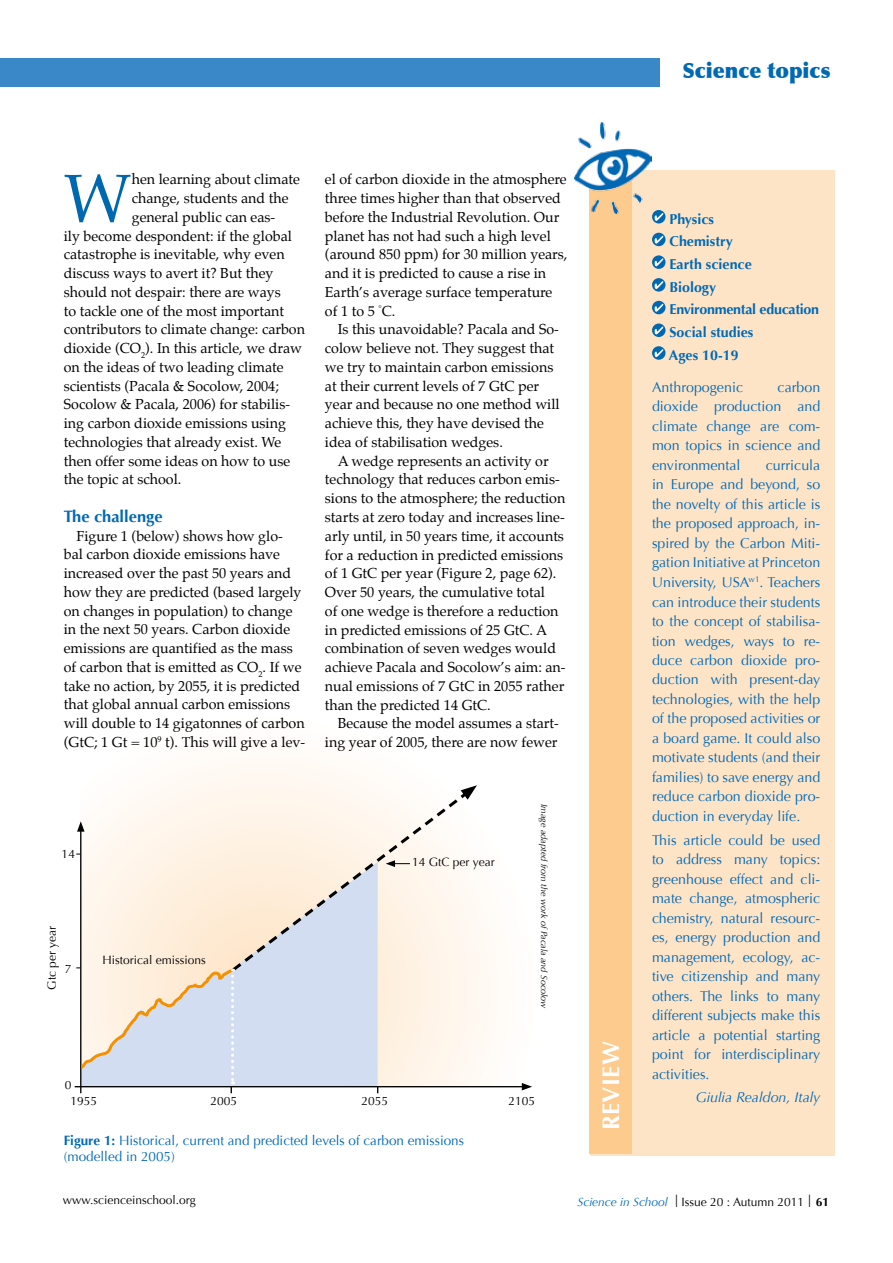
<style>
.page{position:relative;width:893px;height:1263px;background:#fff}
.page>*{position:absolute;margin:0;border:0;box-sizing:border-box;transform-origin:0 0}
.t1{font:67.95px "Palatino";color:#0068b1}
.t2{font:700 24px "Optima";letter-spacing:.02em;color:#fff}
.t3{font:900 21px "Optima";color:#0069b4}
.t4{font:700 16.5px "Optima";color:#0069b4}
.t5{font:14.25px/18.8px "Palatino";color:#000}
.t6{font:14.25px/19.5px "Optima";color:#0069b4;text-align:justify}
.t7{font:700 14.25px/22.6px "Optima";color:#0069b4}
.t8{font:italic 14.25px "Optima";color:#0069b4}
.t9{font:13.5px/16.5px "Optima";color:#0069b4}
.t10{font:12px "Optima";color:#000}
.t11{font:italic 9px "Optima";color:#000}
.s1{font-weight:700}
.s2{font-style:italic;color:#0069b4}
.s3{font-family:"Helvetica Neue LT Pro";font-weight:100;font-size:17.25px}
</style>
<div class="page">
<div style="left:0;top:58px;width:659px;height:28px;background:#3b88c8"></div>
<svg style="left:81px;top:622px;width:509px;height:467px"></svg>
<svg style="left:81px;top:862px;width:297px;height:224px;background:#e8e6e8"></svg>
<hr style="left:80px;top:829px;width:1px;height:264px;background:#000">
<svg style="left:77px;top:821px;width:8px;height:11px"></svg>
<hr style="left:75px;top:1086px;width:449px;height:1px;background:#000">
<svg style="left:522px;top:1083px;width:10px;height:7px"></svg>
<svg style="left:229px;top:787px;width:244px;height:187px"></svg>
<svg style="left:461px;top:785px;width:16px;height:15px"></svg>
<svg style="left:76px;top:966px;width:161px;height:127px;background:#e1dee0"></svg>
<div style="left:590px;top:170px;width:244px;height:985px;background:#fee4c7"></div>
<div style="left:590px;top:170px;width:42px;height:984px;background:#fccb8d"></div>
<svg style="left:652px;top:210px;width:13px;height:13px"></svg>
<svg style="left:655px;top:213px;width:8px;height:8px"></svg>
<svg style="left:652px;top:233px;width:13px;height:13px"></svg>
<svg style="left:655px;top:236px;width:8px;height:8px"></svg>
<svg style="left:652px;top:255px;width:13px;height:14px"></svg>
<svg style="left:655px;top:258px;width:8px;height:8px"></svg>
<svg style="left:652px;top:278px;width:13px;height:14px"></svg>
<svg style="left:655px;top:281px;width:8px;height:8px"></svg>
<svg style="left:652px;top:301px;width:13px;height:13px"></svg>
<svg style="left:655px;top:304px;width:8px;height:8px"></svg>
<svg style="left:652px;top:323px;width:13px;height:14px"></svg>
<svg style="left:655px;top:326px;width:8px;height:8px"></svg>
<svg style="left:652px;top:346px;width:13px;height:14px"></svg>
<svg style="left:655px;top:349px;width:8px;height:8px"></svg>
<img style="left:574px;top:122px;width:77px;height:92px">
<h1 class="t1" style="left:64px;top:142px;width:69px">W</h1>
<p class="t5" style="left:132px;top:170px;width:170px">hen learning about climate</p>
<p class="t5" style="left:132px;top:189px;width:158px">change, students and the</p>
<p class="t5" style="left:132px;top:208px;width:145px">general public can eas-</p>
<p class="t5" style="left:64px;top:226px;width:230px">ily become despondent: if the global</p>
<p class="t5" style="left:64px;top:245px;width:222px">catastrophe is inevitable, why even</p>
<p class="t5" style="left:64px;top:264px;width:211px">discuss ways to avert it? But they</p>
<p class="t5" style="left:64px;top:283px;width:218px">should not despair: there are ways</p>
<p class="t5" style="left:64px;top:301px;width:222px">to tackle one of the most important</p>
<p class="t5" style="left:64px;top:320px;width:243px">contributors to climate change: carbon</p>
<p class="t5" style="left:64px;top:339px;width:240px">dioxide (CO<sub>2</sub>). In this article, we draw</p>
<p class="t5" style="left:64px;top:358px;width:221px">on the ideas of two leading climate</p>
<p class="t5" style="left:64px;top:376px;width:217px">scientists (Pacala &amp; Socolow, 2004;</p>
<p class="t5" style="left:64px;top:395px;width:228px">Socolow &amp; Pacala, 2006) for stabilis-</p>
<p class="t5" style="left:64px;top:414px;width:224px">ing carbon dioxide emissions using</p>
<p class="t5" style="left:64px;top:433px;width:219px">technologies that already exist. We</p>
<p class="t5" style="left:64px;top:451px;width:228px">then offer some ideas on how to use</p>
<p class="t5" style="left:64px;top:470px;width:119px">the topic at school.</p>
<p class="t4" style="left:64px;top:507px;width:100px">The challenge</p>
<p class="t5" style="left:64px;top:526px;width:243px;text-indent:13px">Figure 1 (below) shows how glo&shy;bal carbon dioxide emissions have increased over the past 50 years and how they are predicted (based largely on changes in population) to change in the next 50 years. Carbon dioxide emissions are quantified as the mass of carbon that is emitted as CO<sub>2</sub>. If we take no action, by 2055, it is predicted that global annual carbon emissions will double to 14 gigatonnes of carbon (GtC; 1 Gt = 10<sup>9</sup> t). This will give a lev-</p>
<p class="t5" style="left:325px;top:170px;width:244px">el of carbon dioxide in the atmosphere three times higher than that observed before the Industrial Revolution. Our planet has not had such a high level (around 850 ppm) for 30 million years, and it is predicted to cause a rise in Earth’s average surface temperature of 1 to 5 <sup>°</sup>C.</p>
<p class="t5" style="left:325px;top:320px;width:236px;text-indent:13px">Is this unavoidable? Pacala and So&shy;colow believe not. They suggest that we try to maintain carbon emissions at their current levels of 7 GtC per year and because no one method will achieve this, they have devised the idea of stabilisation wedges.</p>
<p class="t5" style="left:325px;top:451px;width:242px;text-indent:13px">A wedge represents an activity or technology that reduces carbon emis&shy;sions to the atmosphere; the reduction starts at zero today and increases line&shy;arly until, in 50 years time, it accounts for a reduction in predicted emissions of 1 GtC per year (Figure 2, page 62).<br>Over 50 years, the cumulative total<br>of one wedge is therefore a reduction in predicted emissions of 25 GtC. A combination of seven wedges would achieve Pacala and Socolow’s aim: an&shy;nual emissions of 7 GtC in 2055 rather than the predicted 14 GtC.</p>
<p class="t5" style="left:325px;top:714px;width:236px;text-align:right">Because the model assumes a start&shy;ing year of 2005, there are now fewer</p>
<p class="t10" style="left:62px;top:847px;width:15px">14</p>
<p class="t10" style="left:45px;top:990px;width:65px;rotate:-90deg">Gtc per year</p>
<p class="t10" style="left:65px;top:961px;width:8px">7</p>
<p class="t10" style="left:103px;top:952px;width:105px">Historical emissions</p>
<p class="t10" style="left:412px;top:855px;width:84px">14 GtC per year</p>
<p class="t11" style="left:550px;top:804px;width:206px;rotate:90deg">Image adapted from the work of Pacala and Socolow</p>
<p class="t10" style="left:65px;top:1078px;width:8px">0</p>
<p class="t10" style="left:71px;top:1094px;width:28px">1955</p>
<p class="t10" style="left:210px;top:1094px;width:28px">2005</p>
<p class="t10" style="left:361px;top:1094px;width:28px">2055</p>
<p class="t10" style="left:508px;top:1094px;width:28px">2105</p>
<p class="t9" style="left:64px;top:1132px;width:402px"><span class="s1">Figure 1:</span> Historical, current and predicted levels of carbon emissions (modelled in 2005)</p>
<h3 class="t3" style="left:682px;top:58px;width:150px">Science topics</h3>
<h2 class="t2" style="left:597px;top:1130px;width:91px;rotate:-90deg">REVIEW</h2>
<p class="t7" style="left:669px;top:207px;width:152px">Physics<br>Chemistry<br>Earth science<br>Biology<br>Environmental education<br>Social studies<br>Ages 10-19</p>
<p class="t6" style="left:652px;top:378px;width:93px">Anthropogenic</p>
<p class="t6" style="left:652px;top:378px;width:170px;text-indent:126px">carbon dioxide production and climate change are com&shy;mon topics in science and environmental</p>
<p class="t6" style="left:652px;top:456px;width:170px;text-indent:114px">curricula in Europe and beyond, so the novelty of this article is the proposed approach, in&shy;spired by the Carbon Miti&shy;gation Initiative at Princeton University, USA<sup>w1</sup>. Teachers can introduce their students to the concept of stabilisa&shy;tion wedges, ways to re&shy;duce carbon dioxide pro&shy;duction with present-day technologies, with the help of the proposed activities or a board game. It could also motivate students (and their families) to save energy and reduce carbon dioxide pro&shy;duction in everyday life.</p>
<p class="t6" style="left:652px;top:830px;width:170px">This article could be used to address many topics: greenhouse effect and cli&shy;mate change, atmospheric chemistry, natural resourc&shy;es, energy production and management, ecology, ac&shy;tive citizenship and many others. The links to many different subjects make this article a potential starting point for interdisciplinary activities.</p>
<p class="t8" style="left:696px;top:1089px;width:126px">Giulia Realdon, Italy</p>
<p class="t10" style="left:63px;top:1192px;width:134px">www.scienceinschool.org</p>
<p class="t10" style="left:577px;top:1195px;width:253px"><span class="s2">Science in School</span> <span class="s3">I</span> Issue 20 : Autumn 2011 <span class="s3">I</span> <span class="s1">61</span></p>
</div>
